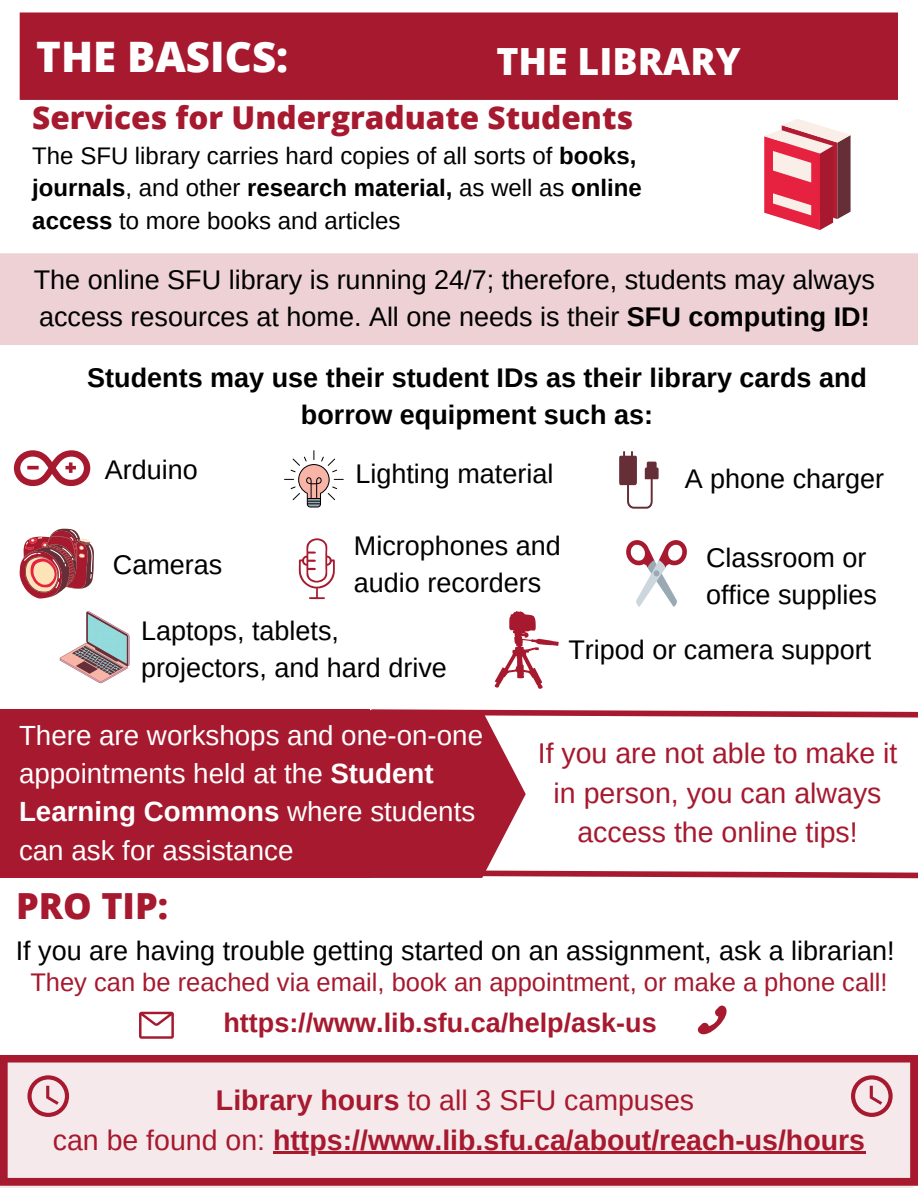
<style>
.page{position:relative;width:918px;height:1188px;background:#fff}
.page>*{position:absolute;margin:0;border:0;box-sizing:border-box;transform-origin:0 0}
.t1{font:800 42px "Open Sans";color:#fff}
.t2{font:800 37.5px "Open Sans";color:#fff}
.t3{font:800 36px "Open Sans";color:#a6192e}
.t4{font:800 31.5px "Open Sans";color:#a6192e}
.t5{font:28.5px/39.3px "Arimo";color:#a6192e;text-align:center}
.t6{font:700 28.5px "Arimo";color:#a6192e}
.t7{font:27.75px/38.2px "Arimo";color:#fff}
.t8{font:27px/37.2px "Arimo";color:#000}
.t9{font:700 27px/37.2px "Arimo";color:#000;text-align:center}
.t10{font:700 27px "Arimo";color:#a6192e}
.t11{font:25.5px "Arimo";color:#a6192e}
.t12{font:24px/32.7px "Arimo";color:#000}
.s1{font-weight:700}
.s2{font-weight:400}
</style>
<div class="page">
<svg style="left:764px;top:119px;width:87px;height:111px"></svg>
<svg style="left:14px;top:450px;width:76px;height:36px"></svg>
<svg style="left:20px;top:529px;width:74px;height:69px"></svg>
<svg style="left:626px;top:540px;width:61px;height:67px"></svg>
<svg style="left:60px;top:611px;width:69px;height:72px"></svg>
<svg style="left:284px;top:450px;width:60px;height:58px"></svg>
<svg style="left:299px;top:538px;width:36px;height:61px"></svg>
<svg style="left:619px;top:451px;width:40px;height:58px"></svg>
<svg style="left:495px;top:611px;width:64px;height:78px"></svg>
<div style="left:0;top:253px;width:918px;height:92px;background:#edd1d5"></div>
<div style="left:20px;top:12px;width:878px;height:88px;background:#a6192e"></div>
<svg style="left:370px;top:721px;width:155px;height:146px;background:#af3144"></svg>
<svg style="left:0;top:1055px;width:913px;height:133px;background:#ebcdd1"></svg>
<hr style="left:273px;top:1152px;width:592px;height:2px;background:#a6192e">
<svg style="left:851px;top:1075px;width:42px;height:42px;background:#dca6ae"></svg>
<svg style="left:370px;top:709px;width:548px;height:12px"></svg>
<svg style="left:370px;top:867px;width:548px;height:12px"></svg>
<div style="left:0;top:709px;width:370px;height:169px;background:#a6192e"></div>
<svg style="left:139px;top:1012px;width:35px;height:27px"></svg>
<svg style="left:698px;top:1005px;width:29px;height:30px"></svg>
<svg style="left:27px;top:1075px;width:42px;height:42px;background:#dca6ae"></svg>
<p class="t1" style="left:36px;top:27px;width:254px">THE BASICS:</p>
<p class="t2" style="left:496px;top:35px;width:246px">THE LIBRARY</p>
<p class="t4" style="left:32px;top:96px;width:603px">Services for Undergraduate Students</p>
<p class="t12" style="left:32px;top:139px;width:611px">The SFU library carries hard copies of all sorts of <span class="s1">books, journals</span>, and other <span class="s1">research material,</span> as well as <span class="s1">online access</span> to more books and articles</p>
<p class="t8" style="left:34px;top:261px;width:843px">The online SFU library is running 24/7; therefore, students may always access resources at home. All one needs is their <span class="s1">SFU computing ID!</span></p>
<p class="t9" style="left:87px;top:359px;width:781px">Students may use their student IDs as their library cards and borrow equipment such as:</p>
<p class="t8" style="left:105px;top:451px;width:95px">Arduino</p>
<p class="t8" style="left:355px;top:455px;width:199px">Lighting material</p>
<p class="t8" style="left:685px;top:460px;width:201px">A phone charger</p>
<p class="t8" style="left:354px;top:527px;width:208px">Microphones and</p>
<p class="t8" style="left:354px;top:564px;width:189px">audio recorders</p>
<p class="t8" style="left:113px;top:546px;width:111px">Cameras</p>
<p class="t8" style="left:706px;top:539px;width:162px">Classroom or</p>
<p class="t8" style="left:706px;top:576px;width:172px">office supplies</p>
<p class="t8" style="left:141px;top:612px;width:199px">Laptops, tablets,</p>
<p class="t8" style="left:141px;top:649px;width:307px">projectors, and hard drive</p>
<p class="t7" style="left:19px;top:716px;width:466px">There are workshops and one-on-one appointments held at the <span class="s1">Student<br>Learning Commons</span> where students can ask for assistance</p>
<p class="t3" style="left:16px;top:880px;width:154px">PRO TIP:</p>
<p class="t8" style="left:568px;top:631px;width:304px">Tripod or camera support</p>
<p class="t5" style="left:538px;top:734px;width:361px">If you are not able to make it in person, you can always access the online tips!</p>
<p class="t8" style="left:16px;top:932px;width:880px">If you are having trouble getting started on an assignment, ask a librarian!</p>
<p class="t11" style="left:30px;top:968px;width:859px">They can be reached via email, book an appointment, or make a phone call!</p>
<p class="t10" style="left:223px;top:1007px;width:435px">https://www.lib.sfu.ca/help/ask-us</p>
<p class="t5" style="left:216px;top:1081px;width:480px"><span class="s1">Library hours</span> to all 3 SFU campuses</p>
<p class="t6" style="left:53px;top:1124px;width:814px"><span class="s2">can be found on:</span> https://www.lib.sfu.ca/about/reach-us/hours</p>
</div>
